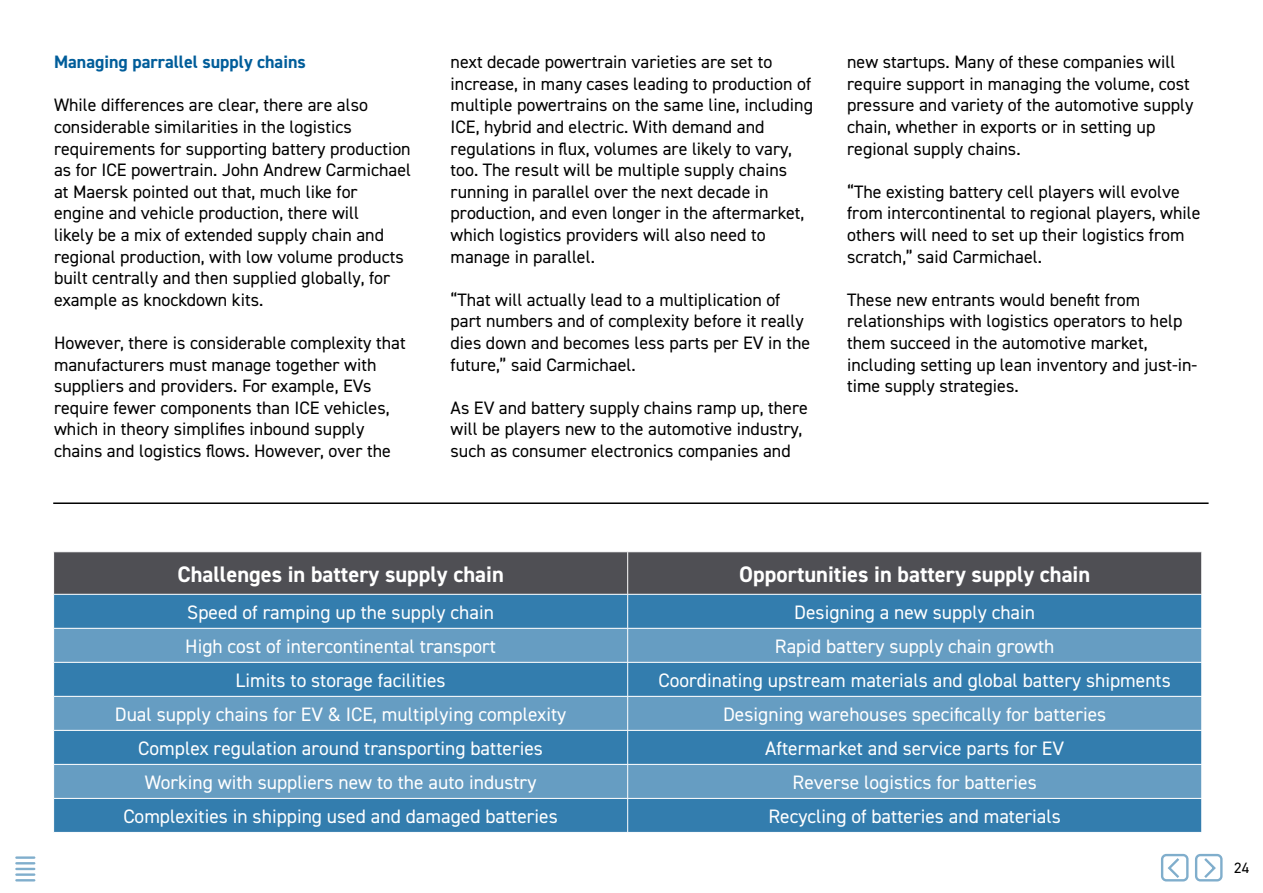
<style>
.page{position:relative;width:1263px;height:893px;background:#fff}
.page>*{position:absolute;margin:0;border:0;box-sizing:border-box;transform-origin:0 0}
.t1{font:700 22.5px "DIN2014";color:#fff}
.t2{font:19.5px "DIN2014";color:#fff}
.t3{font:18px/21.6px "DIN2014";color:#000}
.t4{font:700 18px "DIN2014";color:#005d9a}
.t5{font:15px "DIN2014";color:#000}
</style>
<div class="page">
<div style="left:54px;top:552px;width:1147px;height:42px;background:#4f4f54"></div>
<div style="left:54px;top:595px;width:1147px;height:237px;background:#337dae"></div>
<svg style="left:54px;top:629px;width:1147px;height:169px;background:#5290ba"></svg>
<hr style="left:627px;top:552px;width:1px;height:42px;background:#fff">
<hr style="left:627px;top:595px;width:1px;height:33px;background:#fff">
<hr style="left:627px;top:629px;width:1px;height:33px;background:#fff">
<hr style="left:627px;top:663px;width:1px;height:33px;background:#fff">
<hr style="left:53px;top:696px;width:1149px;height:1px;background:#fff">
<hr style="left:627px;top:697px;width:1px;height:33px;background:#fff">
<hr style="left:53px;top:730px;width:1149px;height:1px;background:#fff">
<hr style="left:627px;top:731px;width:1px;height:33px;background:#fff">
<hr style="left:53px;top:764px;width:1149px;height:1px;background:#fff">
<hr style="left:627px;top:765px;width:1px;height:33px;background:#fff">
<hr style="left:53px;top:798px;width:1149px;height:1px;background:#fff">
<hr style="left:627px;top:799px;width:1px;height:33px;background:#fff">
<hr style="left:53px;top:662px;width:1149px;height:1px;background:#fff">
<hr style="left:53px;top:628px;width:1149px;height:1px;background:#fff">
<hr style="left:53px;top:502px;width:1155px;height:2px;background:#000">
<div style="left:1195px;top:854px;width:27px;height:27px;border:2px solid #005d9a;border-radius:4px"></div>
<svg style="left:1202px;top:855px;width:15px;height:25px"></svg>
<div style="left:1161px;top:854px;width:27px;height:27px;border:2px solid #005d9a;border-radius:4px"></div>
<svg style="left:1166px;top:855px;width:16px;height:25px"></svg>
<hr style="left:16px;top:856px;width:18px;height:3px;background:#005d9a">
<svg style="left:16px;top:862px;width:18px;height:8px"></svg>
<hr style="left:16px;top:873px;width:18px;height:3px;background:#005d9a">
<svg style="left:16px;top:879px;width:18px;height:2px"></svg>
<p class="t4" style="left:54px;top:53px;width:253px">Managing parrallel supply chains</p>
<p class="t3" style="left:54px;top:95px;width:359px">While differences are clear, there are also considerable similarities in the logistics requirements for supporting battery production as for ICE powertrain. John Andrew Carmichael at Maersk pointed out that, much like for engine and vehicle production, there will<br>likely be a mix of extended supply chain and regional production, with low volume products built centrally and then supplied globally, for example as knockdown kits.</p>
<p class="t3" style="left:54px;top:332px;width:353px">However, there is considerable complexity that manufacturers must manage together with suppliers and providers. For example, EVs require fewer components than ICE vehicles, which in theory simplifies inbound supply chains and logistics flows. However, over the</p>
<p class="t3" style="left:451px;top:51px;width:364px">next decade powertrain varieties are set to increase, in many cases leading to production of multiple powertrains on the same line, including ICE, hybrid and electric. With demand and regulations in flux, volumes are likely to vary, too. The result will be multiple supply chains running in parallel over the next decade in production, and even longer in the aftermarket, which logistics providers will also need to manage in parallel.</p>
<p class="t3" style="left:451px;top:289px;width:361px">“That will actually lead to a multiplication of part numbers and of complexity before it really dies down and becomes less parts per EV in the future,” said Carmichael.</p>
<p class="t3" style="left:451px;top:397px;width:359px">As EV and battery supply chains ramp up, there will be players new to the automotive industry, such as consumer electronics companies and</p>
<p class="t3" style="left:847px;top:51px;width:348px">new startups. Many of these companies will require support in managing the volume, cost pressure and variety of the automotive supply chain, whether in exports or in setting up regional supply chains.</p>
<p class="t3" style="left:847px;top:181px;width:355px">“The existing battery cell players will evolve from intercontinental to regional players, while others will need to set up their logistics from scratch,” said Carmichael.</p>
<p class="t3" style="left:847px;top:289px;width:352px">These new entrants would benefit from relationships with logistics operators to help them succeed in the automotive market, including setting up lean inventory and just-in&shy;time supply strategies.</p>
<p class="t1" style="left:177px;top:562px;width:328px">Challenges in battery supply chain</p>
<p class="t1" style="left:739px;top:562px;width:353px">Opportunities in battery supply chain</p>
<p class="t2" style="left:187px;top:602px;width:308px">Speed of ramping up the supply chain</p>
<p class="t2" style="left:794px;top:602px;width:242px">Designing a new supply chain</p>
<p class="t2" style="left:185px;top:636px;width:312px">High cost of intercontinental transport</p>
<p class="t2" style="left:775px;top:636px;width:281px">Rapid battery supply chain growth</p>
<p class="t2" style="left:236px;top:670px;width:211px">Limits to storage facilities</p>
<p class="t2" style="left:659px;top:670px;width:514px">Coordinating upstream materials and global battery shipments</p>
<p class="t2" style="left:115px;top:704px;width:453px">Dual supply chains for EV &amp; ICE, multiplying complexity</p>
<p class="t2" style="left:723px;top:704px;width:385px">Designing warehouses specifically for batteries</p>
<p class="t2" style="left:138px;top:738px;width:406px">Complex regulation around transporting batteries</p>
<p class="t2" style="left:765px;top:738px;width:300px">Aftermarket and service parts for EV</p>
<p class="t2" style="left:145px;top:772px;width:393px">Working with suppliers new to the auto industry</p>
<p class="t2" style="left:793px;top:772px;width:246px">Reverse logistics for batteries</p>
<p class="t2" style="left:123px;top:806px;width:436px">Complexities in shipping used and damaged batteries</p>
<p class="t2" style="left:768px;top:806px;width:294px">Recycling of batteries and materials</p>
<p class="t5" style="left:1234px;top:860px;width:16px">24</p>
</div>
